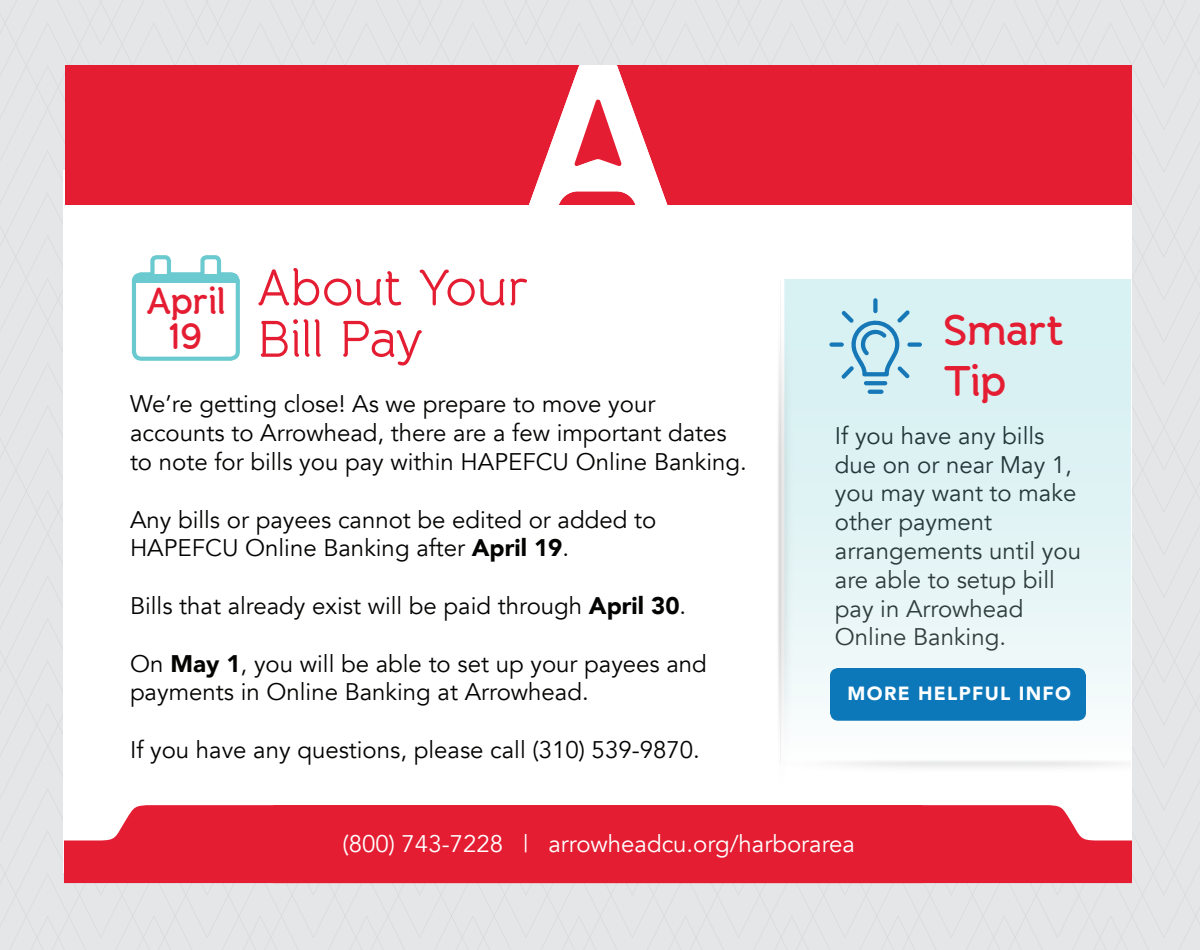
<style>
.page{position:relative;width:1200px;height:950px;background:#fff}
.page>*{position:absolute;margin:0;border:0;box-sizing:border-box;transform-origin:0 0}
.t1{font:51.2px/51.2px "Banda";letter-spacing:-.03em;color:#e41d32}
.t2{font:600 42.8px/51.4px "Banda";letter-spacing:-.03em;color:#e41d32}
.t3{font:600 37px/35.6px "Banda";letter-spacing:-.03em;color:#e41d32;text-align:center}
.t4{font:24px/28.8px "Avenir";color:#040503}
.t5{font:24px "Avenir";color:#fff}
.t6{font:900 19px "Avenir";letter-spacing:.07em;color:#fff}
.s1{font-weight:900}
</style>
<div class="page">
<div style="left:0;top:0;width:579px;height:480px;background:#e5e6e8"></div>
<div style="left:579px;top:0;width:621px;height:480px;background:#e5e6e8"></div>
<div style="left:0;top:480px;width:579px;height:470px;background:#e5e6e8"></div>
<div style="left:579px;top:480px;width:621px;height:470px;background:#e5e6e8"></div>
<div style="left:64px;top:170px;width:1068px;height:703px;background:#fff"></div>
<div style="left:65px;top:65px;width:1067px;height:140px;background:#e41d32"></div>
<svg style="left:923px;top:805px;width:209px;height:78px;background:#e73a4d"></svg>
<div style="left:64px;top:805px;width:859px;height:78px;background:#e41d32"></div>
<svg style="left:529px;top:65px;width:139px;height:140px"></svg>
<svg style="left:131px;top:255px;width:109px;height:106px"></svg>
<div style="left:136px;top:274px;width:100px;height:9px;background:#6acacf"></div>
<img style="left:778px;top:355px;width:2px;height:368px">
<svg style="left:780px;top:279px;width:350px;height:484px"></svg>
<svg style="left:829px;top:298px;width:93px;height:96px;background:#b9dde8"></svg>
<div style="left:831px;top:669px;width:254px;height:51px;background:#0d78b9;border-radius:8px"></div>
<div style="left:830px;top:668px;width:256px;height:53px;border:1px solid #0d78b9;border-radius:8px"></div>
<h3 class="t3" style="left:146px;top:284px;width:82px">April<br>19</h3>
<h1 class="t1" style="left:256px;top:262px;width:274px">About Your<br>Bill Pay</h1>
<p class="t4" style="left:130px;top:390px;width:618px">We’re getting close! As we prepare to move your accounts to Arrowhead, there are a few important dates to note for bills you pay within HAPEFCU Online Banking.</p>
<p class="t4" style="left:130px;top:505px;width:528px">Any bills or payees cannot be edited or added to<br>HAPEFCU Online Banking after <span class="s1">April 19</span>.</p>
<p class="t4" style="left:130px;top:592px;width:558px">Bills that already exist will be paid through <span class="s1">April 30</span>.</p>
<p class="t4" style="left:130px;top:649px;width:578px">On <span class="s1">May 1</span>, you will be able to set up your payees and payments in Online Banking at Arrowhead.</p>
<p class="t4" style="left:130px;top:736px;width:571px">If you have any questions, please call (310) 539-9870.</p>
<h2 class="t2" style="left:943px;top:304px;width:123px">Smart<br>Tip</h2>
<p class="t4" style="left:835px;top:422px;width:248px">If you have any bills due on or near May 1, you may want to make other payment arrangements until you are able to setup bill pay in Arrowhead<br>Online Banking.</p>
<p class="t6" style="left:848px;top:677px;width:225px">MORE HELPFUL INFO</p>
<p class="t5" style="left:342px;top:830px;width:514px">(800) 743-7228 | arrowheadcu.org/harborarea</p>
</div>
